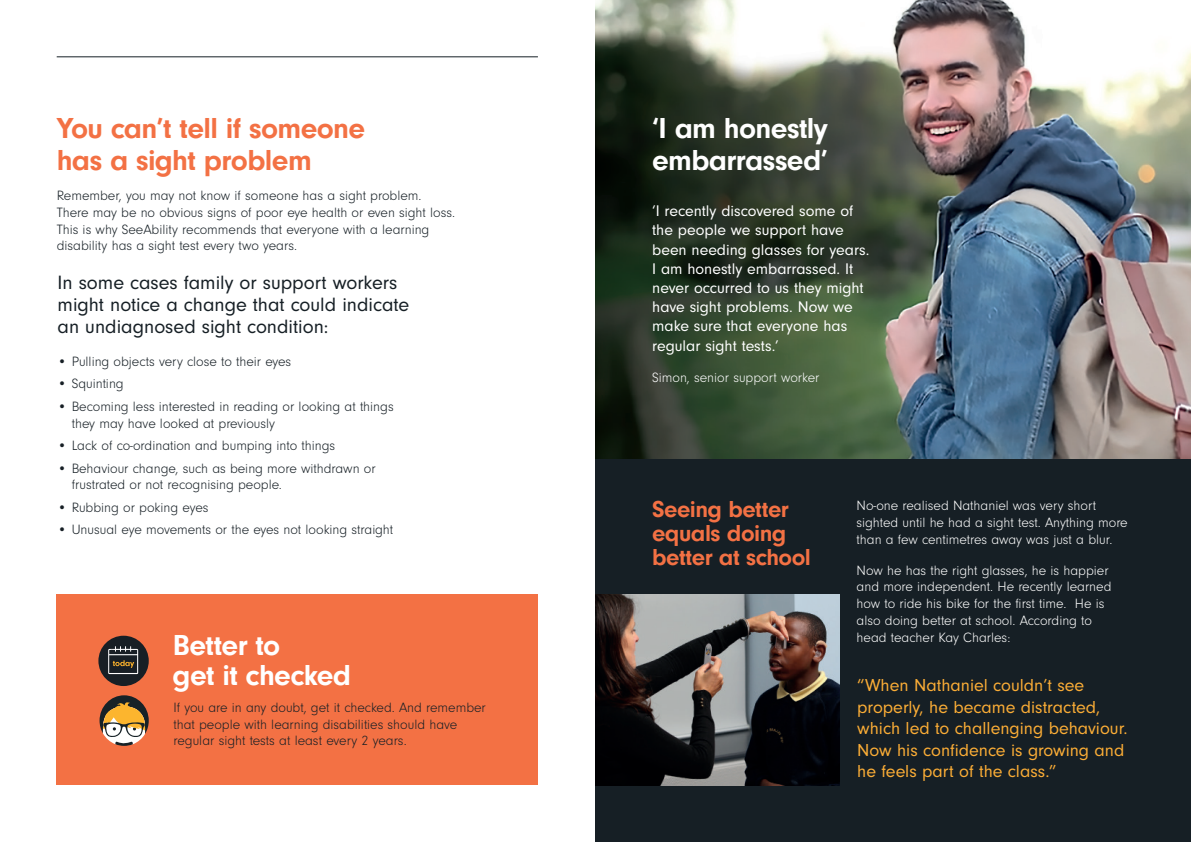
<style>
.page{position:relative;width:1191px;height:842px;background:#fff}
.page>*{position:absolute;margin:0;border:0;box-sizing:border-box;transform-origin:0 0}
.section_heading{font:700 30px/32px "Neuzeit Gro";letter-spacing:-.02em;color:#fff}
.section_heading-2{font:700 30px/32px "Neuzeit Gro";letter-spacing:-.02em;color:#f37144}
.Heading{font:700 24px/24px "Neuzeit Gro";letter-spacing:-.02em;color:#f37144}
.bullet_description{font:20px/22px "Neuzeit Gro";color:#161f25}
.body_quote{font:18px/21.6px "Neuzeit Gro";color:#fbad36}
.body_quote-2{font:16px/19.2px "Neuzeit Gro";color:#fff}
.Body_text{font:300 14px/16.8px "Neuzeit Gro";color:#161f25}
.Body_text-2{font:300 14px/16.8px "Neuzeit Gro";color:#fff}
</style>
<div class="page">
<div style="left:57px;top:595px;width:481px;height:190px;background:#f37144"></div>
<div style="left:98px;top:636px;width:51px;height:50px;background:#181f25;border-radius:50%"></div>
<svg style="left:108px;top:646px;width:30px;height:28px"></svg>
<svg style="left:100px;top:695px;width:49px;height:51px"></svg>
<hr style="left:57px;top:57px;width:481px;height:1px;background:#161f25">
<img style="left:595px;top:0;width:596px;height:460px">
<div style="left:595px;top:460px;width:596px;height:382px;background:#161f25"></div>
<img style="left:595px;top:595px;width:244px;height:190px">
<p class="section_heading-2" style="left:57px;top:112px;width:310px">You can’t tell if someone has a sight problem</p>
<p class="Body_text" style="left:57px;top:187px;width:400px">Remember, you may not know if someone has a sight problem.<br>There may be no obvious signs of poor eye health or even sight loss.<br>This is why SeeAbility recommends that everyone with a learning disability has a sight test every two years.</p>
<p class="bullet_description" style="left:58px;top:271px;width:353px">In some cases family or support workers might notice a change that could indicate an undiagnosed sight condition:</p>
<p class="Body_text" style="left:58px;top:353px;width:235px">• Pulling objects very close to their eyes</p>
<p class="Body_text" style="left:58px;top:376px;width:68px">• Squinting</p>
<p class="Body_text" style="left:72px;top:398px;width:323px;text-indent:-14px">• Becoming less interested in reading or looking at things they may have looked at previously</p>
<p class="Body_text" style="left:58px;top:437px;width:279px">• Lack of co-ordination and bumping into things</p>
<p class="Body_text" style="left:72px;top:460px;width:305px;text-indent:-14px">• Behaviour change, such as being more withdrawn or frustrated or not recognising people.</p>
<p class="Body_text" style="left:58px;top:499px;width:152px">• Rubbing or poking eyes</p>
<p class="Body_text" style="left:58px;top:522px;width:337px">• Unusual eye movements or the eyes not looking straight</p>
<p class="section_heading" style="left:173px;top:630px;width:109px">Better to</p>
<p class="section_heading" style="left:173px;top:660px;width:180px">get it checked</p>
<p class="Body_text" style="left:173px;top:699px;width:314px">If you are in any doubt, get it checked. And remember that people with learning disabilities should have regular sight tests at least every 2 years.</p>
<p class="section_heading" style="left:652px;top:112px;width:177px">‘I am honestly embarrassed’</p>
<p class="body_quote-2" style="left:652px;top:202px;width:219px">‘I recently discovered some of the people we support have been needing glasses for years.<br>I am honestly embarrassed. It never occurred to us they might have sight problems. Now we make sure that everyone has regular sight tests.’</p>
<p class="Body_text-2" style="left:652px;top:369px;width:169px">Simon, senior support worker</p>
<p class="Heading" style="left:652px;top:497px;width:160px">Seeing better equals doing better at school</p>
<p class="Body_text-2" style="left:856px;top:497px;width:273px">No-one realised Nathaniel was very short sighted until he had a sight test. Anything more than a few centimetres away was just a blur.</p>
<p class="Body_text-2" style="left:856px;top:562px;width:256px">Now he has the right glasses, he is happier and more independent. He recently learned how to ride his bike for the first time. He is also doing better at school. According to head teacher Kay Charles:</p>
<p class="body_quote" style="left:857px;top:675px;width:272px">“When Nathaniel couldn’t see properly, he became distracted, which led to challenging behaviour.<br>Now his confidence is growing and he feels part of the class.”</p>
</div>
